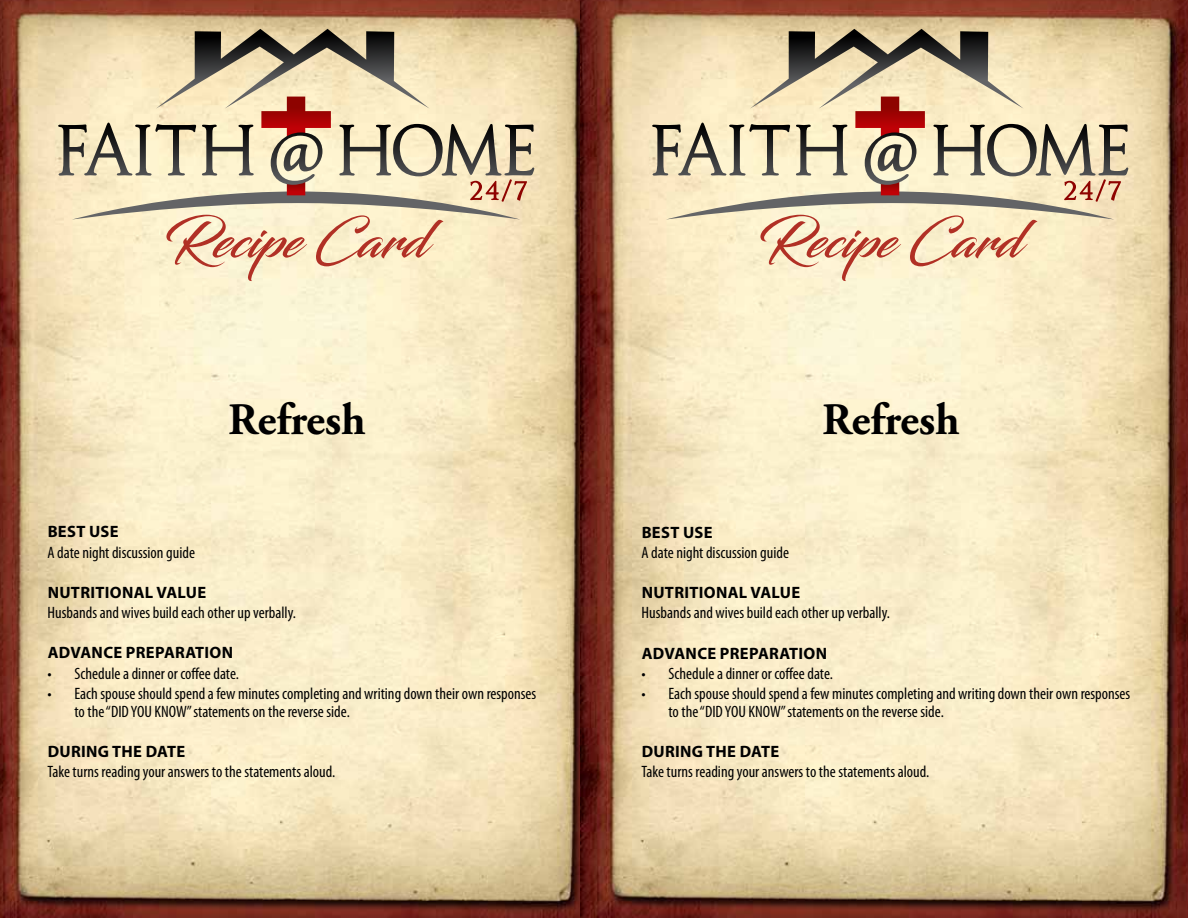
<style>
.page{position:relative;width:1188px;height:918px;background:#fff}
.page>*{position:absolute;margin:0;border:0;box-sizing:border-box;transform-origin:0 0}
.t1{font:51px "Blacksword";color:#b13025}
.t2{font:700 45px "Adobe Garamond Pro";color:#000}
.t3{font:condensed 16.5px/18px "Myriad Pro";color:#000}
.t4{font:700 16.5px "Myriad Pro";letter-spacing:.02em;color:#000}
</style>
<div class="page">
<img style="left:0;top:0;width:581px;height:918px">
<img style="left:581px;top:0;width:607px;height:918px">
<svg style="left:58px;top:29px;width:476px;height:191px;background:#d3c3a4"></svg>
<svg style="left:652px;top:29px;width:476px;height:191px;background:#d3c3a4"></svg>
<h1 class="t1" style="left:165px;top:210px;width:265px">Recipe Card</h1>
<h1 class="t1" style="left:759px;top:210px;width:265px">Recipe Card</h1>
<h2 class="t2" style="left:228px;top:393px;width:139px">Refresh</h2>
<h2 class="t2" style="left:822px;top:393px;width:139px">Refresh</h2>
<p class="t4" style="left:48px;top:521px;width:73px">BEST USE</p>
<p class="t3" style="left:48px;top:543px;width:149px">A date night discussion guide</p>
<p class="t4" style="left:48px;top:582px;width:160px">NUTRITIONAL VALUE</p>
<p class="t3" style="left:48px;top:603px;width:250px">Husbands and wives build each other up verbally.</p>
<p class="t4" style="left:48px;top:642px;width:185px">ADVANCE PREPARATION</p>
<p class="t3" style="left:48px;top:664px;width:193px">• Schedule a dinner or coffee date.</p>
<p class="t3" style="left:75px;top:684px;width:463px;text-indent:-27px">• Each spouse should spend a few minutes completing and writing down their own responses to the “DID YOU KNOW” statements on the reverse side.</p>
<p class="t4" style="left:48px;top:741px;width:139px">DU RING THE DATE</p>
<p class="t3" style="left:48px;top:763px;width:289px">Take turns reading your answers to the statements aloud.</p>
<p class="t4" style="left:642px;top:521px;width:73px">BEST USE</p>
<p class="t3" style="left:642px;top:543px;width:149px">A date night discussion guide</p>
<p class="t4" style="left:642px;top:582px;width:160px">NUTRITIONAL VALUE</p>
<p class="t3" style="left:642px;top:604px;width:250px">Husbands and wives build each other up verbally.</p>
<p class="t4" style="left:642px;top:642px;width:185px">ADVANCE PREPARATION</p>
<p class="t3" style="left:642px;top:664px;width:193px">• Schedule a dinner or coffee date.</p>
<p class="t3" style="left:669px;top:684px;width:463px;text-indent:-27px">• Each spouse should spend a few minutes completing and writing down their own responses to the “DID YOU KNOW” statements on the reverse side.</p>
<p class="t4" style="left:642px;top:741px;width:139px">DU RING THE DATE</p>
<p class="t3" style="left:642px;top:763px;width:289px">Take turns reading your answers to the statements aloud.</p>
</div>
